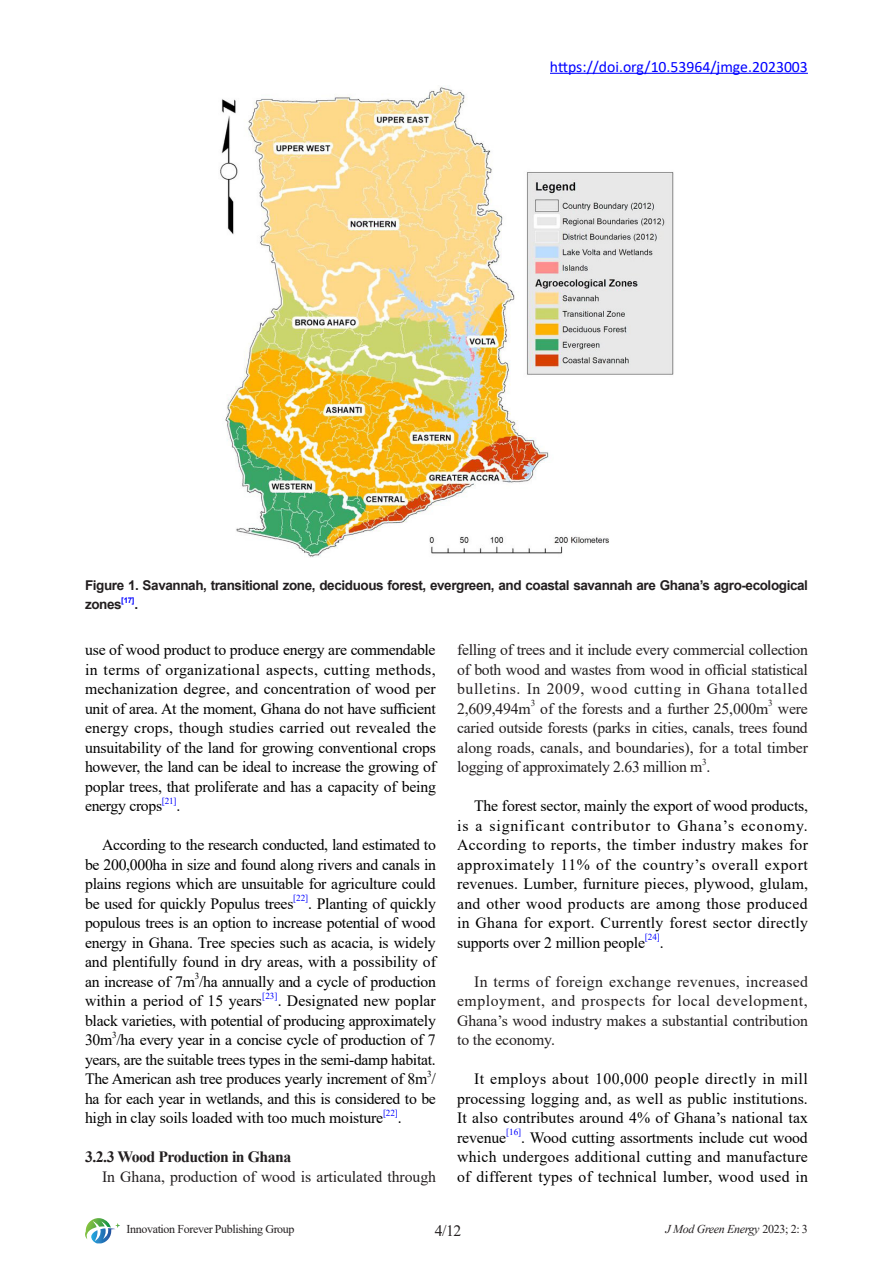
<style>
.page{position:relative;width:893px;height:1263px;background:#fff}
.page>*{position:absolute;margin:0;border:0;box-sizing:border-box;transform-origin:0 0}
.t1{font:15.75px/19.5px "Times New Roman";letter-spacing:-.015em;color:#000;text-align:justify}
.t2{font:15.75px/19.5px "Times New Roman";letter-spacing:-.01em;color:#231f20;text-align:justify}
.t3{font:15.75px "Calibri";color:#00f}
.t4{font:700 15.75px "Times New Roman";letter-spacing:-.03em;color:#231f20}
.t5{font:15.75px "Times New Roman";letter-spacing:.005em;color:#000}
.t6{font:700 13.5px/19.5px "Arial";letter-spacing:-.03em;color:#231f20}
.t7{font:12px "Times New Roman";letter-spacing:-.03em;color:#231f20}
.t8{font:italic 12px "Times New Roman";letter-spacing:-.03em;color:#231f20}
.t9{font:9.15px "Times New Roman";letter-spacing:-.01em;color:#00f}
.t10{font:9.15px "Times New Roman";color:#000}
.t11{font:9.15px "Times New Roman";color:#231f20}
.t12{font:700 7.8px "Arial";color:#00f}
.s1{font-style:normal}
</style>
<div class="page">
<svg style="left:85px;top:1218px;width:35px;height:25px"></svg>
<hr style="left:550px;top:73px;width:258px;height:1px;background:#00f">
<img style="left:220px;top:87px;width:454px;height:470px">
<p class="t3" style="left:550px;top:55px;width:259px">https://doi.org/10.53964/jmge.2023003</p>
<p class="t6" style="left:85px;top:575px;width:724px">Figure 1. Savannah, transitional zone, deciduous forest, evergreen, and coastal savannah are Ghana’s agro-ecological zones</p>
<p class="t12" style="left:121px;top:594px;width:15px">[17]</p>
<p class="t6" style="left:134px;top:595px;width:5px">.</p>
<p class="t1" style="left:85px;top:640px;width:352px">use of wood product to produce energy are commendable in terms of organizational aspects, cutting methods, mechanization degree, and concentration of wood per unit of area. At the moment, Ghana do not have sufficient energy crops, though studies carried out revealed the unsuitability of the land for growing conventional crops however, the land can be ideal to increase the growing of poplar trees, that proliferate and has a capacity of being energy crops</p>
<p class="t2" style="left:457px;top:640px;width:352px">felling of trees and it include every commercial collection of both wood and wastes from wood in official statistical bulletins. In 2009, wood cutting in Ghana totalled 2,609,494m</p>
<p class="t11" style="left:531px;top:697px;width:6px">3</p>
<p class="t2" style="left:540px;top:698px;width:230px">of the forests and a further 25,000m</p>
<p class="t11" style="left:768px;top:697px;width:6px">3</p>
<p class="t2" style="left:457px;top:698px;width:352px;text-indent:321px">were caried outside forests (parks in cities, canals, trees found along roads, canals, and boundaries), for a total timber logging of approximately 2.63 million m .</p>
<p class="t11" style="left:702px;top:755px;width:6px">3</p>
<p class="t1" style="left:457px;top:796px;width:352px;text-indent:17px">The forest sector, mainly the export of wood products, is a significant contributor to Ghana’s economy.<br>According to reports, the timber industry makes for approximately 11% of the country’s overall export revenues. Lumber, furniture pieces, plywood, glulam, and other wood products are among those produced in Ghana for export. Currently forest sector directly supports over 2 million people</p>
<p class="t9" style="left:162px;top:794px;width:16px">[21]</p>
<p class="t1" style="left:176px;top:796px;width:5px">.</p>
<p class="t1" style="left:85px;top:835px;width:352px;text-indent:17px">According to the research conducted, land estimated to be 200,000ha in size and found along rivers and canals in plains regions which are unsuitable for agriculture could be used for quickly Populus trees</p>
<p class="t9" style="left:293px;top:892px;width:16px">[22]</p>
<p class="t1" style="left:85px;top:893px;width:352px;text-indent:223px">. Planting of quickly populous trees is an option to increase potential of wood energy in Ghana. Tree species such as acacia, is widely and plentifully found in dry areas, with a possibility of an increase of 7m /ha annually and a cycle of production</p>
<p class="t9" style="left:645px;top:931px;width:17px">[24]</p>
<p class="t1" style="left:660px;top:932px;width:5px">.</p>
<p class="t2" style="left:457px;top:971px;width:352px;text-indent:17px">In terms of foreign exchange revenues, increased employment, and prospects for local development, Ghana’s wood industry makes a substantial contribution to the economy.</p>
<p class="t1" style="left:457px;top:1069px;width:352px;text-indent:17px">It employs about 100,000 people directly in mill processing logging and, as well as public institutions.<br>It also contributes around 4% of Ghana’s national tax revenue</p>
<p class="t10" style="left:195px;top:970px;width:6px">3</p>
<p class="t5" style="left:85px;top:990px;width:179px">within a period of 15 years</p>
<p class="t9" style="left:262px;top:989px;width:17px">[23]</p>
<p class="t1" style="left:85px;top:991px;width:352px;text-indent:193px">. Designated new poplar black varieties, with potential of producing approximately 30m /ha every year in a concise cycle of production of 7</p>
<p class="t10" style="left:112px;top:1028px;width:6px">3</p>
<p class="t1" style="left:85px;top:1049px;width:352px">years, are the suitable trees types in the semi-damp habitat.<br>The American ash tree produces yearly increment of 8m /</p>
<p class="t10" style="left:427px;top:1067px;width:6px">3</p>
<p class="t1" style="left:85px;top:1088px;width:352px">ha for each year in wetlands, and this is considered to be high in clay soils loaded with too much moisture</p>
<p class="t9" style="left:383px;top:1106px;width:17px">[22]</p>
<p class="t1" style="left:398px;top:1108px;width:5px">.</p>
<p class="t9" style="left:506px;top:1126px;width:17px">[16]</p>
<p class="t1" style="left:457px;top:1127px;width:352px;text-indent:64px">. Wood cutting assortments include cut wood which undergoes additional cutting and manufacture of different types of technical lumber, wood used in</p>
<p class="t4" style="left:85px;top:1146px;width:208px">3.2.3 Wood Production in Ghana</p>
<p class="t2" style="left:102px;top:1166px;width:335px">In Ghana, production of wood is articulated through</p>
<p class="t7" style="left:126px;top:1220px;width:170px">Innovation Forever Publishing Group</p>
<p class="t2" style="left:435px;top:1220px;width:28px">4/12</p>
<p class="t8" style="left:666px;top:1221px;width:144px">J Mod Green Energy <span class="s1">2023; 2: 3</span></p>
</div>
